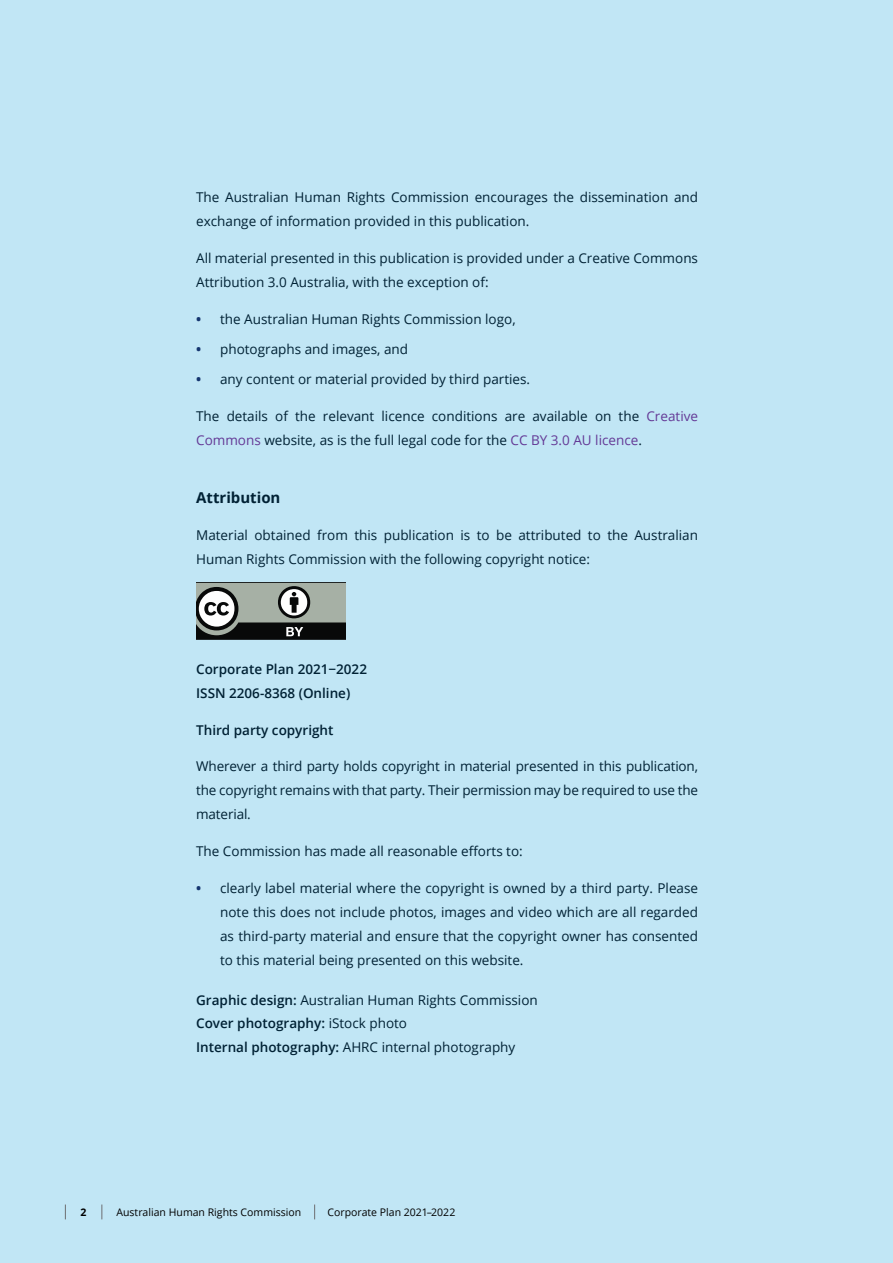
<style>
.page{position:relative;width:893px;height:1263px;background:#c1e6f5}
.page>*{position:absolute;margin:0;border:0;box-sizing:border-box;transform-origin:0 0}
.t1{font:700 15px "Open Sans";color:#002134}
.t2{font:13.5px/24px "Open Sans";color:#002134}
.t3{font:600 13.5px/24px "Open Sans";color:#002134}
.t4{font:10.5px "Open Sans";color:#000}
.t5{font:700 10.5px "Open Sans";color:#000}
.s1{font-weight:700;color:#15356f}
.s2{color:#643996}
.s3{font-weight:600}
</style>
<div class="page">
<svg style="left:196px;top:583px;width:150px;height:57px;background:#787e78"></svg>
<svg style="left:102px;top:1204px;width:1px;height:15px"></svg>
<svg style="left:65px;top:1204px;width:1px;height:15px"></svg>
<svg style="left:314px;top:1204px;width:1px;height:15px"></svg>
<p class="t2" style="left:196px;top:185px;width:503px">The Australian Human Rights Commission encourages the dissemination and exchange of information provided in this publication.</p>
<p class="t2" style="left:196px;top:246px;width:503px">All material presented in this publication is provided under a Creative Commons<br>Attribution 3.0 Australia, with the exception of:</p>
<p class="t2" style="left:196px;top:307px;width:321px"><span class="s1">•</span> the Australian Human Rights Commission logo,</p>
<p class="t2" style="left:196px;top:337px;width:213px"><span class="s1">•</span> photographs and images, and</p>
<p class="t2" style="left:196px;top:367px;width:335px"><span class="s1">•</span> any content or material provided by third parties.</p>
<p class="t2" style="left:196px;top:403px;width:503px">The details of the relevant licence conditions are available on the <span class="s2">Creative<br>Commons</span> website, as is the full legal code for the <span class="s2">CC BY 3.0 AU licence</span>.</p>
<p class="t1" style="left:196px;top:487px;width:86px">Attribution</p>
<p class="t2" style="left:196px;top:522px;width:503px">Material obtained from this publication is to be attributed to the Australian<br>Human Rights Commission with the following copyright notice:</p>
<p class="t3" style="left:196px;top:657px;width:172px">Corporate Plan 2021−2022<br>ISSN 2206-8368 (Online)</p>
<p class="t3" style="left:196px;top:717px;width:139px">Third party copyright</p>
<p class="t2" style="left:196px;top:754px;width:503px;text-align:justify">Wherever a third party holds copyright in material presented in this publication, the copyright remains with that party. Their permission may be required to use the material.</p>
<p class="t2" style="left:196px;top:839px;width:328px">The Commission has made all reasonable efforts to:</p>
<p class="t2" style="left:220px;top:876px;width:479px;text-align:justify;text-indent:-24px"><span class="s1">•</span> clearly label material where the copyright is owned by a third party. Please note this does not include photos, images and video which are all regarded as third-party material and ensure that the copyright owner has consented to this material being presented on this website.</p>
<p class="t2" style="left:196px;top:988px;width:343px;line-height:23.2px"><span class="s3">Graphic design:</span> Australian Human Rights Commission<br><span class="s3">Cover photography:</span> iStock photo<br><span class="s3">Internal photography:</span> AHRC internal photography</p>
<p class="t5" style="left:81px;top:1205px;width:7px">2</p>
<p class="t4" style="left:117px;top:1205px;width:186px">Australian Human Rights Commission</p>
<p class="t4" style="left:327px;top:1205px;width:130px">Corporate Plan 2021–2022</p>
</div>
